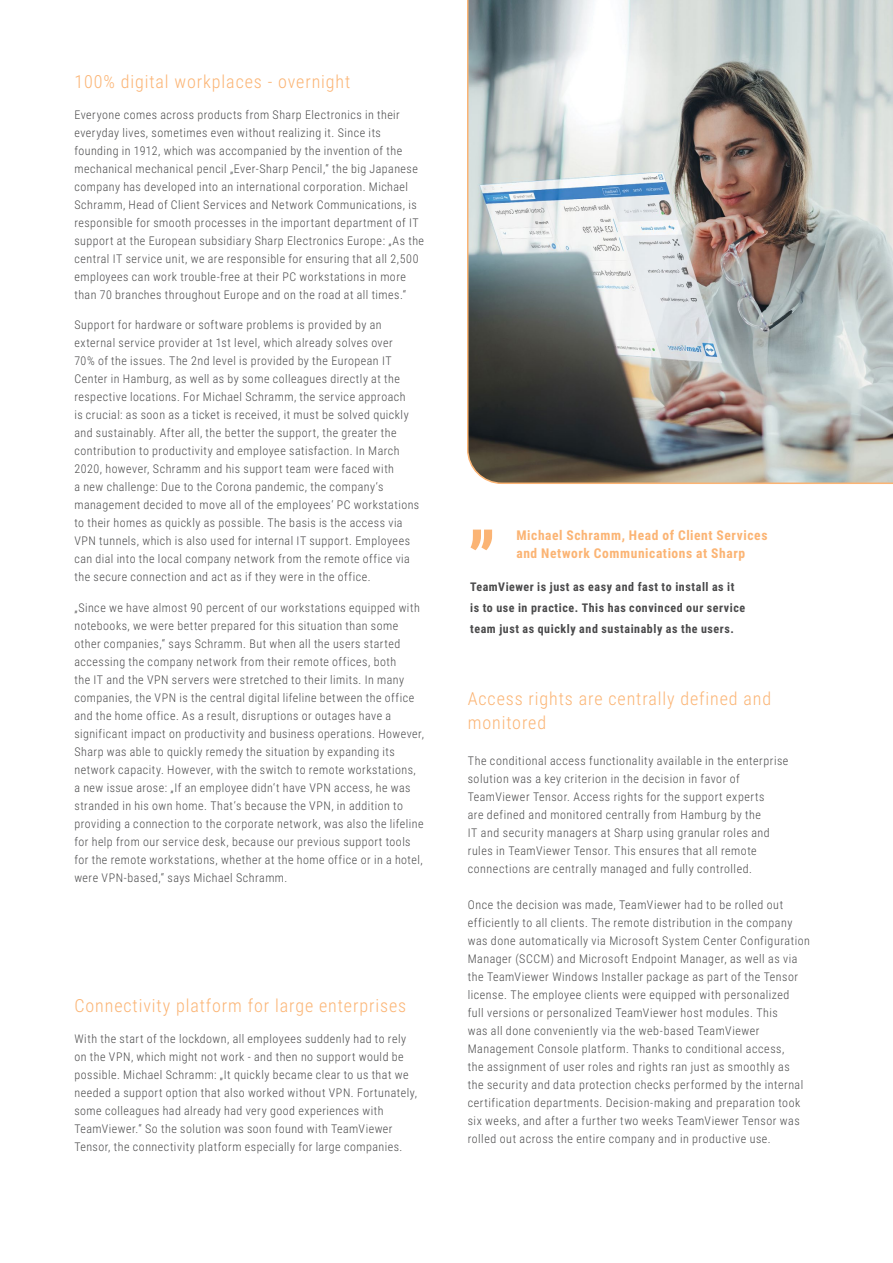
<style>
.page{position:relative;width:893px;height:1263px;background:#fff}
.page>*{position:absolute;margin:0;border:0;box-sizing:border-box;transform-origin:0 0}
.t1{font:700 72px "Roboto Condensed";color:#fbb474}
.t2{font:300 18px/24px "Roboto Condensed";letter-spacing:.05em;color:#fbb474}
.t3{font:700 13.5px/18px "Roboto Condensed";letter-spacing:.045em;color:#fbb474}
.t4{font:300 12px/18px "Roboto Condensed";letter-spacing:.04em;color:#4a4a4b}
.t5{font:700 12px/21px "Roboto Condensed";letter-spacing:.05em;color:#4a4a4b}
</style>
<div class="page">
<img style="left:467px;top:0;width:426px;height:484px">
<h2 class="t2" style="left:74px;top:69px;width:277px">100% digital workplaces - overnight</h2>
<p class="t4" style="left:74px;top:105px;width:351px">Everyone comes across products from Sharp Electronics in their everyday lives, sometimes even without realizing it. Since its founding in 1912, which was accompanied by the invention of the mechanical mechanical pencil „Ever-Sharp Pencil,“ the big Japanese company has developed into an international corporation. Michael Schramm, Head of Client Services and Network Communications, is responsible for smooth processes in the important department of IT support at the European subsidiary Sharp Electronics Europe: „As the central IT service unit, we are responsible for ensuring that all 2,500 employees can work trouble-free at their PC workstations in more than 70 branches throughout Europe and on the road at all times.“</p>
<p class="t4" style="left:74px;top:316px;width:346px">Support for hardware or software problems is provided by an external service provider at 1st level, which already solves over<br>70% of the issues. The 2nd level is provided by the European IT Center in Hamburg, as well as by some colleagues directly at the respective locations. For Michael Schramm, the service approach<br>is crucial: as soon as a ticket is received, it must be solved quickly and sustainably. After all, the better the support, the greater the contribution to productivity and employee satisfaction. In March 2020, however, Schramm and his support team were faced with<br>a new challenge: Due to the Corona pandemic, the company‘s management decided to move all of the employees‘ PC workstations to their homes as quickly as possible. The basis is the access via VPN tunnels, which is also used for internal IT support. Employees can dial into the local company network from the remote office via the secure connection and act as if they were in the office.</p>
<p class="t4" style="left:74px;top:598px;width:351px">„Since we have almost 90 percent of our workstations equipped with notebooks, we were better prepared for this situation than some other companies,“ says Schramm. But when all the users started accessing the company network from their remote offices, both<br>the IT and the VPN servers were stretched to their limits. In many companies, the VPN is the central digital lifeline between the office and the home office. As a result, disruptions or outages have a significant impact on productivity and business operations. However, Sharp was able to quickly remedy the situation by expanding its network capacity. However, with the switch to remote workstations, a new issue arose: „If an employee didn‘t have VPN access, he was stranded in his own home. That‘s because the VPN, in addition to providing a connection to the corporate network, was also the lifeline for help from our service desk, because our previous support tools for the remote workstations, whether at the home office or in a hotel, were VPN-based,“ says Michael Schramm.</p>
<h2 class="t2" style="left:74px;top:993px;width:333px">Connectivity platform for large enterprises</h2>
<p class="t4" style="left:74px;top:1029px;width:344px">With the start of the lockdown, all employees suddenly had to rely on the VPN, which might not work - and then no support would be possible. Michael Schramm: „It quickly became clear to us that we needed a support option that also worked without VPN. Fortunately, some colleagues had already had very good experiences with TeamViewer.“ So the solution was soon found with TeamViewer Tensor, the connectivity platform especially for large companies.</p>
<h1 class="t1" style="left:468px;top:463px;width:29px">„</h1>
<p class="t3" style="left:516px;top:526px;width:253px">Michael Schramm, Head of Client Services and Network Communications at Sharp</p>
<p class="t5" style="left:470px;top:575px;width:277px">TeamViewer is just as easy and fast to install as it is to use in practice. This has convinced our service team just as quickly and sustainably as the users.</p>
<h2 class="t2" style="left:468px;top:686px;width:305px">Access rights are centrally defined and monitored</h2>
<p class="t4" style="left:468px;top:751px;width:322px">The conditional access functionality available in the enterprise solution was a key criterion in the decision in favor of TeamViewer Tensor. Access rights for the support experts<br>are defined and monitored centrally from Hamburg by the<br>IT and security managers at Sharp using granular roles and rules in TeamViewer Tensor. This ensures that all remote connections are centrally managed and fully controlled.</p>
<p class="t4" style="left:468px;top:895px;width:344px">Once the decision was made, TeamViewer had to be rolled out efficiently to all clients. The remote distribution in the company was done automatically via Microsoft System Center Configuration Manager (SCCM) and Microsoft Endpoint Manager, as well as via the TeamViewer Windows Installer package as part of the Tensor license. The employee clients were equipped with personalized<br>full versions or personalized TeamViewer host modules. This<br>was all done conveniently via the web-based TeamViewer Management Console platform. Thanks to conditional access,<br>the assignment of user roles and rights ran just as smoothly as<br>the security and data protection checks performed by the internal certification departments. Decision-making and preparation took six weeks, and after a further two weeks TeamViewer Tensor was rolled out across the entire company and in productive use.</p>
</div>
